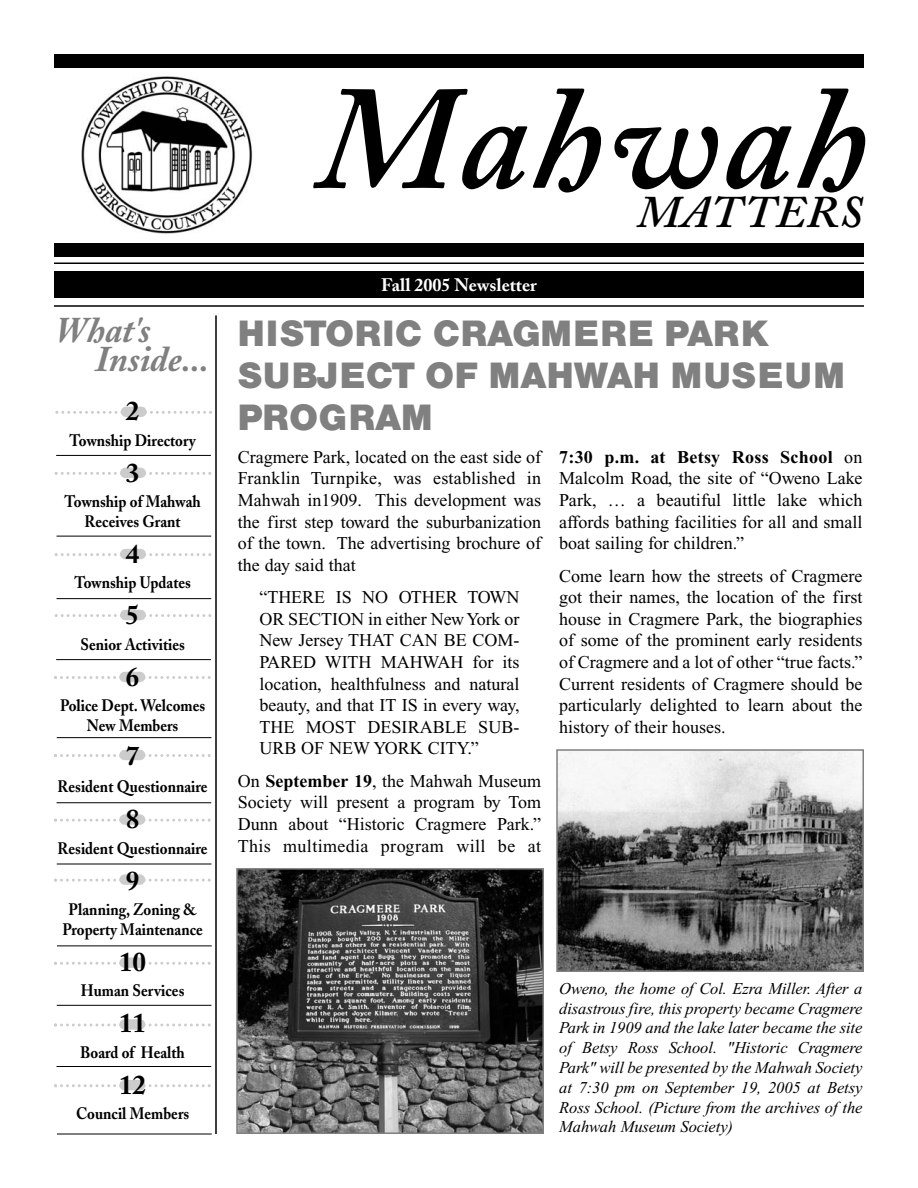
<style>
.page{position:relative;width:918px;height:1188px;background:#fff}
.page>*{position:absolute;margin:0;border:0;box-sizing:border-box;transform-origin:0 0}
.t1{font:147px "Adobe Caslon Semibold Italic Os F";letter-spacing:.025em;color:#000}
.t2{font:45px "Adobe Caslon Semibold Italic Os F";letter-spacing:.025em;color:#000}
.t3{font:700 36px/42px "Helvetica BQ";letter-spacing:.04em;color:#808080}
.t4{font:36px/28.5px "Adobe Caslon Bold Italic Os F";color:#808080}
.t5{font:700 27px "Adobe Caslon";color:#000}
.t6{font:18px/21.6px "Times New Roman";color:#000;text-align:justify}
.t7{font:700 18px "Adobe Caslon";color:#fff}
.t8{font:italic 16.5px/19.8px "Times New Roman";letter-spacing:-.005em;color:#000;text-align:justify}
.t9{font:700 16.5px/19.5px "Adobe Caslon";color:#000;text-align:center;scale:.9 1}
.s1{font-weight:700}
</style>
<div class="page">
<svg style="left:54px;top:1084px;width:157px;height:3px"></svg>
<div style="left:119px;top:1080px;width:26px;height:10px;background:#ccc;border-radius:5px"></div>
<svg style="left:54px;top:1023px;width:157px;height:3px"></svg>
<div style="left:119px;top:1019px;width:26px;height:11px;background:#ccc;border-radius:5px"></div>
<svg style="left:54px;top:962px;width:157px;height:3px"></svg>
<div style="left:119px;top:958px;width:26px;height:10px;background:#ccc;border-radius:5px"></div>
<svg style="left:54px;top:879px;width:157px;height:3px"></svg>
<div style="left:119px;top:874px;width:26px;height:11px;background:#ccc;border-radius:5px"></div>
<svg style="left:54px;top:819px;width:157px;height:3px"></svg>
<div style="left:119px;top:814px;width:26px;height:11px;background:#ccc;border-radius:5px"></div>
<svg style="left:54px;top:754px;width:157px;height:3px"></svg>
<div style="left:119px;top:750px;width:26px;height:10px;background:#ccc;border-radius:5px"></div>
<svg style="left:54px;top:676px;width:157px;height:3px"></svg>
<div style="left:119px;top:672px;width:26px;height:10px;background:#ccc;border-radius:5px"></div>
<svg style="left:55px;top:614px;width:156px;height:3px"></svg>
<div style="left:120px;top:610px;width:26px;height:10px;background:#ccc;border-radius:5px"></div>
<svg style="left:55px;top:553px;width:156px;height:3px"></svg>
<div style="left:120px;top:549px;width:26px;height:10px;background:#ccc;border-radius:5px"></div>
<svg style="left:55px;top:472px;width:156px;height:3px"></svg>
<div style="left:120px;top:468px;width:26px;height:10px;background:#ccc;border-radius:5px"></div>
<svg style="left:55px;top:411px;width:157px;height:3px"></svg>
<div style="left:121px;top:407px;width:26px;height:10px;background:#ccc;border-radius:5px"></div>
<div style="left:54px;top:54px;width:810px;height:14px;background:#000"></div>
<div style="left:54px;top:243px;width:810px;height:13px;background:#000"></div>
<hr style="left:54px;top:262px;width:810px;height:2px;background:#000">
<hr style="left:54px;top:305px;width:810px;height:2px;background:#000">
<div style="left:54px;top:272px;width:810px;height:26px;background:#000"></div>
<img style="left:81px;top:76px;width:172px;height:158px">
<hr style="left:215px;top:315px;width:2px;height:819px;background:#000">
<img style="left:559px;top:752px;width:302px;height:217px">
<div style="left:556px;top:749px;width:308px;height:223px;border:2px solid #808080"></div>
<img style="left:239px;top:871px;width:302px;height:260px">
<div style="left:236px;top:868px;width:308px;height:266px;border:2px solid #808080"></div>
<hr style="left:56px;top:455px;width:155px;height:1px;background:#000">
<hr style="left:57px;top:536px;width:154px;height:1px;background:#000">
<hr style="left:57px;top:598px;width:154px;height:1px;background:#000">
<hr style="left:56px;top:659px;width:155px;height:1px;background:#000">
<hr style="left:57px;top:737px;width:155px;height:1px;background:#000">
<hr style="left:57px;top:802px;width:154px;height:1px;background:#000">
<hr style="left:57px;top:864px;width:155px;height:1px;background:#000">
<hr style="left:57px;top:946px;width:155px;height:1px;background:#000">
<hr style="left:57px;top:1005px;width:155px;height:1px;background:#000">
<hr style="left:57px;top:1066px;width:154px;height:1px;background:#000">
<hr style="left:57px;top:1134px;width:155px;height:1px;background:#000">
<h3 class="t4" style="left:95px;top:320px;width:115px;text-indent:-40px">What's<br>Inside...</h3>
<h3 class="t5" style="left:126px;top:400px;width:15px">2</h3>
<p class="t9" style="left:70px;top:432px;width:142px">Township Directory</p>
<h3 class="t5" style="left:126px;top:462px;width:15px">3</h3>
<p class="t9" style="left:65px;top:494px;width:153px">Township of Mahwah<br>Receives Grant</p>
<h3 class="t5" style="left:126px;top:543px;width:15px">4</h3>
<p class="t9" style="left:74px;top:575px;width:131px">Township Updates</p>
<h3 class="t5" style="left:126px;top:604px;width:15px">5</h3>
<p class="t9" style="left:80px;top:636px;width:118px">Senior Activities</p>
<h3 class="t5" style="left:126px;top:666px;width:15px">6</h3>
<p class="t9" style="left:60px;top:698px;width:163px">Police Dept. Welcomes<br>New Members</p>
<h3 class="t5" style="left:126px;top:745px;width:15px">7</h3>
<p class="t9" style="left:58px;top:779px;width:168px">Resident Questionnaire</p>
<h3 class="t5" style="left:126px;top:808px;width:15px">8</h3>
<p class="t9" style="left:58px;top:840px;width:168px">Resident Questionnaire</p>
<h3 class="t5" style="left:126px;top:870px;width:15px">9</h3>
<p class="t9" style="left:62px;top:902px;width:158px">Planning, Zoning &amp;<br>Property Maintenance</p>
<h3 class="t5" style="left:119px;top:951px;width:28px">10</h3>
<p class="t9" style="left:81px;top:983px;width:117px">Human Services</p>
<h3 class="t5" style="left:119px;top:1012px;width:28px">11</h3>
<p class="t9" style="left:80px;top:1044px;width:118px">Board of Health</p>
<h3 class="t5" style="left:119px;top:1074px;width:28px">12</h3>
<p class="t9" style="left:76px;top:1106px;width:127px">Council Members</p>
<h1 class="t1" style="left:315px;top:79px;width:553px">Mahwah</h1>
<h2 class="t2" style="left:637px;top:194px;width:227px">MATTERS</h2>
<p class="t7" style="left:381px;top:278px;width:157px">Fall 2005 Newsletter</p>
<h3 class="t3" style="left:238px;top:316px;width:608px">HISTORIC CRAGMERE PARK<br>SUBJECT OF MAHWAH MUSEUM<br>PROGRAM</h3>
<p class="t6" style="left:238px;top:448px;width:305px">Cragmere Park, located on the east side of Franklin Turnpike, was established in Mahwah in1909. This development was the first step toward the suburbanization of the town. The advertising brochure of the day said that</p>
<p class="t6" style="left:259px;top:588px;width:262px">“THERE IS NO OTHER TOWN OR SECTION in either New York or New Jersey THAT CAN BE COM-PARED WITH MAHWAH for its location, healthfulness and natural beauty, and that IT IS in every way, THE MOST DESIRABLE SUB-URB OF NEW YORK CITY.”</p>
<p class="t6" style="left:238px;top:772px;width:305px">On <span class="s1">September 19</span>, the Mahwah Museum Society will present a program by Tom Dunn about “Historic Cragmere Park.” This multimedia program will be at</p>
<p class="t6" style="left:559px;top:448px;width:305px"><span class="s1">7:30 p.m. at Betsy Ross School</span> on Malcolm Road, the site of “Oweno Lake Park, … a beautiful little lake which affords bathing facilities for all and small boat sailing for children.”</p>
<p class="t6" style="left:559px;top:566px;width:305px">Come learn how the streets of Cragmere got their names, the location of the first house in Cragmere Park, the biographies of some of the prominent early residents of Cragmere and a lot of other “true facts.” Current residents of Cragmere should be particularly delighted to learn about the history of their houses.</p>
<p class="t8" style="left:559px;top:980px;width:305px">Oweno, the home of Col. Ezra Miller. After a disastrous fire, this property became Cragmere Park in 1909 and the lake later became the site of Betsy Ross School. "Historic Cragmere Park" will be presented by the Mahwah Society at 7:30 pm on September 19, 2005 at Betsy Ross School. (Picture from the archives of the Mahwah Museum Society)</p>
</div>
